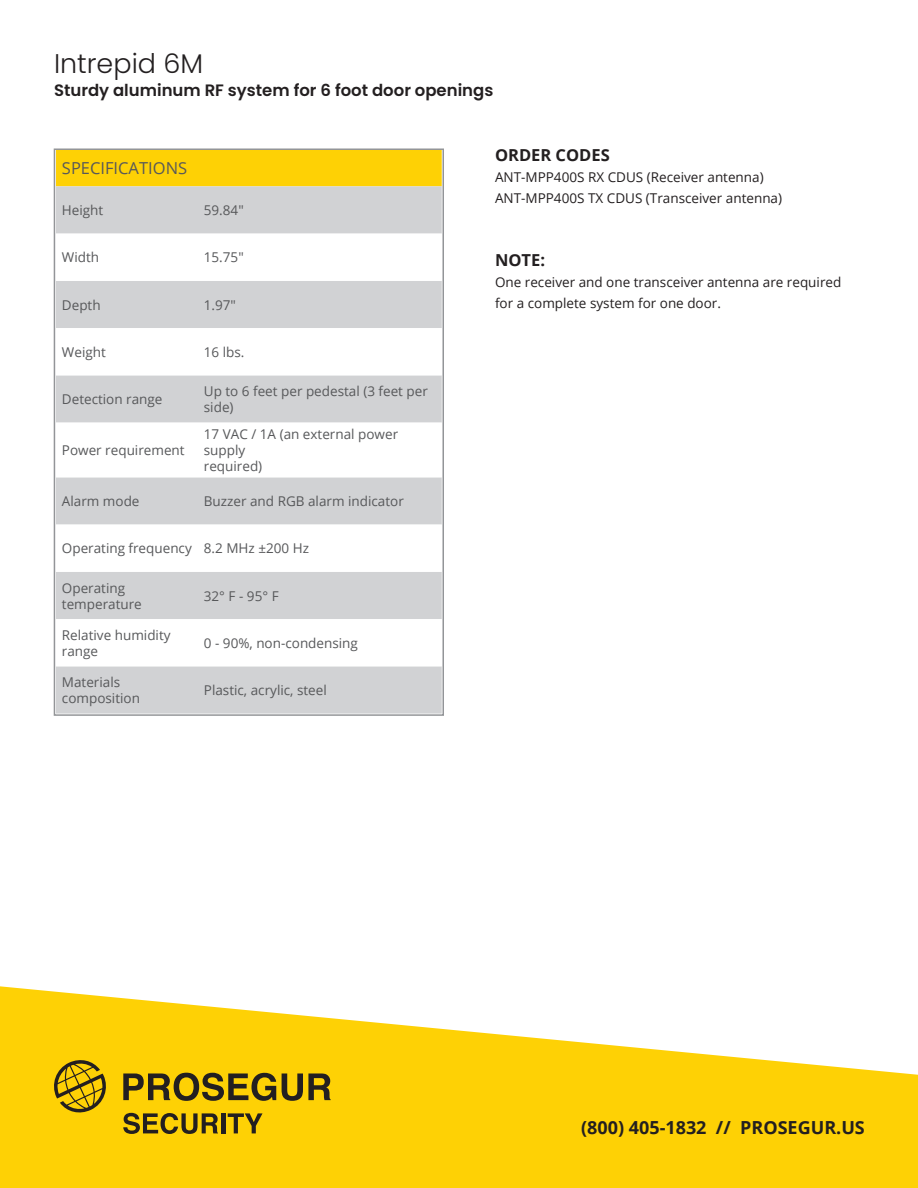
<style>
.page{position:relative;width:918px;height:1188px;background:#fff}
.page>*{position:absolute;margin:0;border:0;box-sizing:border-box;transform-origin:0 0}
.t1{font:300 27px "Poppins";color:#231f20}
.t2{font:700 18px "Open Sans";color:#231f20}
.t3{font:600 16.5px "Poppins";color:#231f20}
.t4{font:700 16.5px "Open Sans";color:#231f20}
.t5{font:16.5px "Open Sans";color:#57585a}
.t6{font:13.5px/16.2px "Open Sans";color:#57585a}
.t7{font:13.5px/21px "Open Sans";color:#231f20}
</style>
<div class="page">
<svg style="left:0;top:986px;width:918px;height:202px;fill:#fed105"></svg>
<div style="left:57px;top:151px;width:384px;height:35px;background:#fed105"></div>
<div style="left:57px;top:186px;width:384px;height:527px;background:#d1d2d4"></div>
<svg style="left:57px;top:234px;width:384px;height:432px"></svg>
<div style="left:54px;top:148px;width:390px;height:568px;border:2px solid #939598"></div>
<svg style="left:54px;top:1060px;width:277px;height:74px;background:#c8a50b"></svg>
<p class="t1" style="left:54px;top:48px;width:151px">Intrepid 6M</p>
<p class="t3" style="left:54px;top:81px;width:441px">Sturdy aluminum RF system for 6 foot door openings</p>
<p class="t5" style="left:62px;top:157px;width:127px">SPECIFICATIONS</p>
<p class="t6" style="left:62px;top:202px;width:43px">Height</p>
<p class="t6" style="left:204px;top:202px;width:41px">59.84"</p>
<p class="t6" style="left:62px;top:249px;width:39px">Width</p>
<p class="t6" style="left:204px;top:249px;width:41px">15.75"</p>
<p class="t6" style="left:62px;top:296px;width:40px">Depth</p>
<p class="t6" style="left:204px;top:296px;width:34px">1.97"</p>
<p class="t6" style="left:62px;top:344px;width:45px">Weight</p>
<p class="t6" style="left:204px;top:344px;width:42px">16 lbs.</p>
<p class="t6" style="left:62px;top:391px;width:102px">Detection range</p>
<p class="t6" style="left:204px;top:383px;width:226px">Up to 6 feet per pedestal (3 feet per side)</p>
<p class="t6" style="left:62px;top:442px;width:124px">Power requirement</p>
<p class="t6" style="left:204px;top:426px;width:196px">17 VAC / 1A (an external power supply</p>
<p class="t6" style="left:204px;top:458px;width:60px">required)</p>
<p class="t6" style="left:62px;top:493px;width:79px">Alarm mode</p>
<p class="t6" style="left:204px;top:493px;width:202px">Buzzer and RGB alarm indicator</p>
<p class="t6" style="left:62px;top:540px;width:131px">Operating frequency</p>
<p class="t6" style="left:204px;top:540px;width:107px">8.2 MHz ±200 Hz</p>
<p class="t6" style="left:62px;top:579px;width:81px">Operating temperature</p>
<p class="t6" style="left:204px;top:587px;width:76px">32° F - 95° F</p>
<p class="t6" style="left:62px;top:626px;width:110px">Relative humidity range</p>
<p class="t6" style="left:204px;top:635px;width:156px">0 - 90%, non-condensing</p>
<p class="t6" style="left:62px;top:674px;width:80px">Materials composition</p>
<p class="t6" style="left:204px;top:682px;width:124px">Plastic, acrylic, steel</p>
<p class="t4" style="left:495px;top:143px;width:116px">ORDER CODES</p>
<p class="t7" style="left:495px;top:166px;width:270px">ANT-MPP400S RX CDUS (Receiver antenna)</p>
<p class="t7" style="left:495px;top:187px;width:289px">ANT-MPP400S TX CDUS (Transceiver antenna)</p>
<p class="t4" style="left:495px;top:248px;width:52px">NOTE:</p>
<p class="t7" style="left:495px;top:271px;width:348px">One receiver and one transceiver antenna are required for a complete system for one door.</p>
<p class="t2" style="left:581px;top:1115px;width:285px">(800) 405-1832 // PROSEGUR.US</p>
</div>
